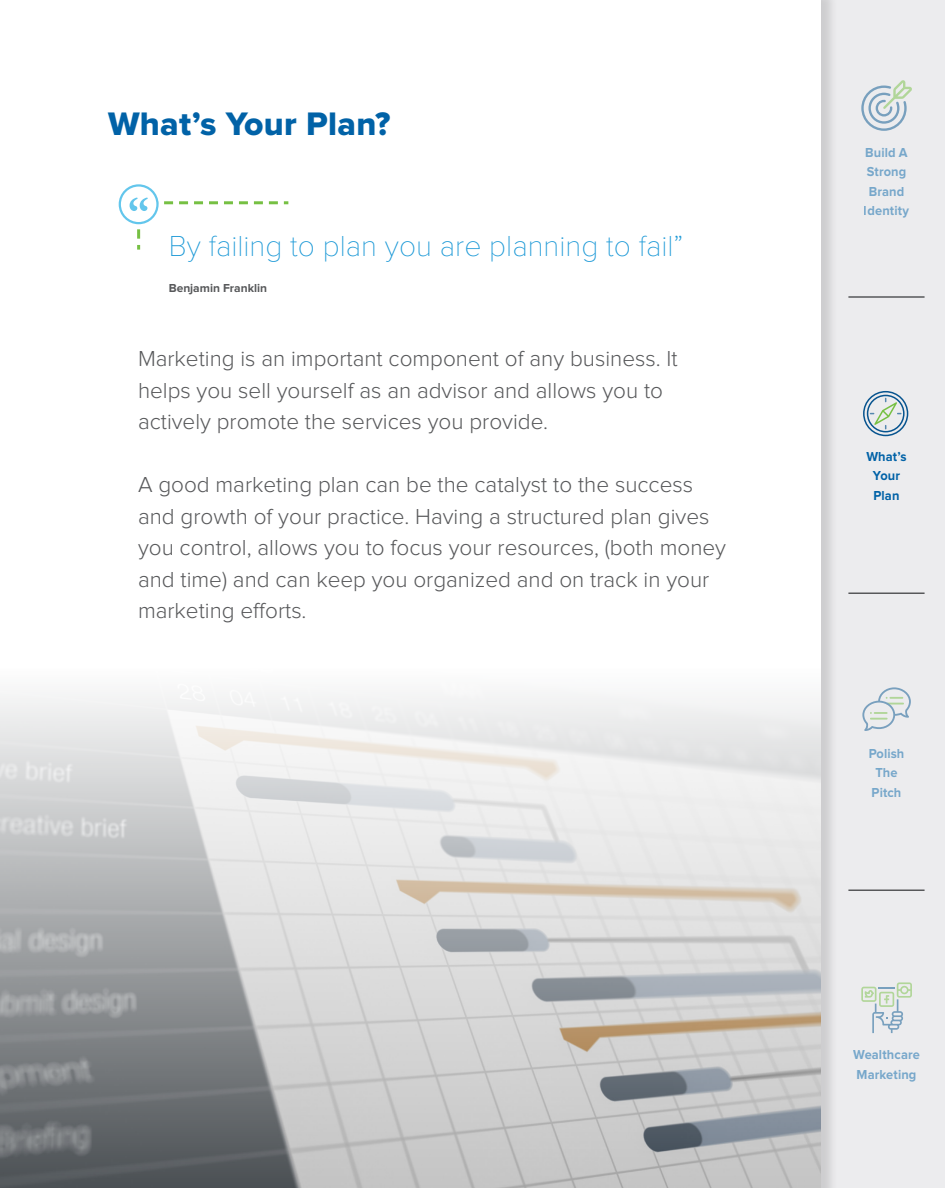
<style>
.page{position:relative;width:945px;height:1188px;background:#ececee}
.page>*{position:absolute;margin:0;border:0;box-sizing:border-box;transform-origin:0 0}
.Callout_Content{font:33.75px "Proxima Nova Extrabld";letter-spacing:.01em;color:#0162a7}
.t1{font:100 30px "Proxima Nova T";color:#1a98d6}
.t2{font:300 22.5px/31.5px "Proxima Nova";color:#57585a}
.Back_Page_Copy{font:700 13.5px/19.5px "Proxima Nova";letter-spacing:.01em;color:#0162a7;text-align:center;scale:.95 1}
.Quote_Author{font:700 12px "Proxima Nova";color:#57585a}
</style>
<div class="page">
<div style="left:0;top:0;width:838px;height:1188px;background:#231f20;opacity:.15"></div>
<div style="left:0;top:0;width:820px;height:1188px;background:#fff"></div>
<img style="left:0;top:694px;width:820px;height:494px">
<svg style="left:120px;top:185px;width:37px;height:38px"></svg>
<div style="left:119px;top:184px;width:40px;height:40px;border:2px solid #63c6ec;border-radius:50%"></div>
<svg style="left:130px;top:198px;width:159px;height:52px"></svg>
<hr style="left:848px;top:296px;width:77px;height:2px;background:#57585a">
<hr style="left:848px;top:592px;width:77px;height:2px;background:#57585a">
<hr style="left:848px;top:890px;width:77px;height:1px;background:#57585a">
<svg style="left:861px;top:80px;width:51px;height:51px"></svg>
<svg style="left:863px;top:391px;width:45px;height:45px"></svg>
<svg style="left:862px;top:687px;width:49px;height:44px"></svg>
<svg style="left:861px;top:982px;width:51px;height:51px"></svg>
<p class="Callout_Content" style="left:108px;top:98px;width:284px">What’s Your Plan?</p>
<p class="t1" style="left:169px;top:223px;width:516px">By failing to plan you are planning to fail”</p>
<p class="Quote_Author" style="left:169px;top:282px;width:100px">Benjamin Franklin</p>
<p class="t2" style="left:138px;top:344px;width:541px">Marketing is an important component of any business. It helps you sell yourself as an advisor and allows you to actively promote the services you provide.</p>
<p class="t2" style="left:138px;top:470px;width:590px">A good marketing plan can be the catalyst to the success and growth of your practice. Having a structured plan gives you control, allows you to focus your resources, (both money and time) and can keep you organized and on track in your marketing efforts.</p>
<p class="Back_Page_Copy" style="left:864px;top:143px;width:49px">Build A<br>Strong<br>Brand<br>Identity</p>
<p class="Back_Page_Copy" style="left:866px;top:447px;width:44px">What’s<br>Your<br>Plan</p>
<p class="Back_Page_Copy" style="left:869px;top:744px;width:39px;text-align:left">Polish<br>The<br>Pitch</p>
<p class="Back_Page_Copy" style="left:853px;top:1045px;width:72px;text-align:left">Wealthcare<br>Marketing</p>
</div>
